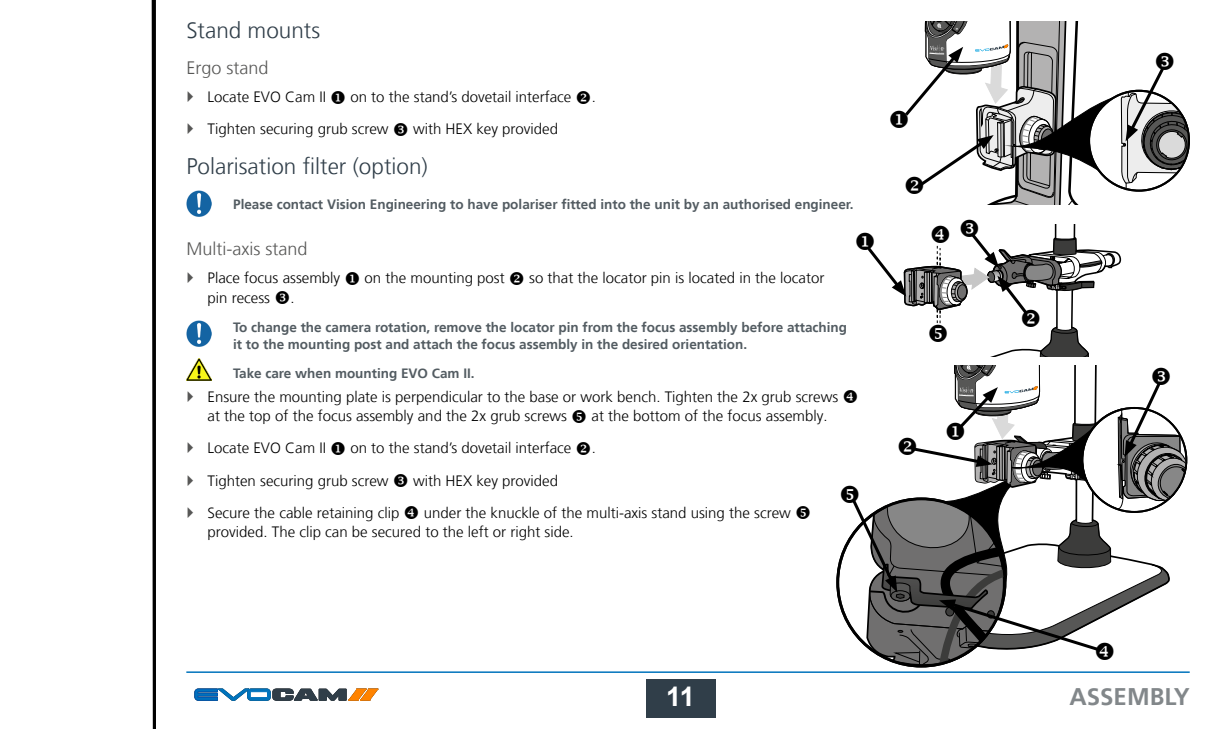
<style>
.page{position:relative;width:1211px;height:729px;background:#fff}
.page>*{position:absolute;margin:0;border:0;box-sizing:border-box;transform-origin:0 0}
.t1{font:700 27px "Arial";color:#fff}
.t2{font:700 24px "Frutiger LT";color:#82878a}
.t3{font:300 22.5px "Frutiger LT";color:#303e49}
.t4{font:300 18px "Frutiger LT";color:#575756}
.t5{font:300 15px/32.2px "Frutiger LT";color:#000}
.t6{font:700 13.5px/16.5px "Frutiger LT";color:#535c62}
</style>
<div class="page">
<svg style="left:151px;top:0;width:2px;height:729px"></svg>
<hr style="left:153px;top:0;width:3px;height:729px;background:#000">
<div style="left:646px;top:679px;width:69px;height:38px;background:#303e49"></div>
<div style="left:247px;top:689px;width:23px;height:11px;background:#0777be;border-radius:3px"></div>
<div style="left:247px;top:689px;width:23px;height:11px;border:1px solid #0073bc;border-radius:3px"></div>
<div style="left:250px;top:691px;width:17px;height:6px;background:#fff"></div>
<div style="left:250px;top:691px;width:17px;height:6px;border:1px solid #0073bc"></div>
<svg style="left:195px;top:688px;width:54px;height:12px"></svg>
<svg style="left:273px;top:688px;width:105px;height:13px"></svg>
<hr style="left:186px;top:671px;width:1003px;height:2px;background:#0073bc">
<img style="left:186px;top:191px;width:26px;height:25px">
<img style="left:186px;top:321px;width:26px;height:25px">
<img style="left:186px;top:358px;width:26px;height:23px">
<svg style="left:1119px;top:68px;width:71px;height:122px"></svg>
<svg style="left:905px;top:21px;width:206px;height:183px"></svg>
<svg style="left:867px;top:224px;width:247px;height:133px"></svg>
<svg style="left:841px;top:365px;width:345px;height:302px"></svg>
<h3 class="t3" style="left:186px;top:18px;width:135px">Stand mounts</h3>
<p class="t4" style="left:186px;top:58px;width:84px">Ergo stand</p>
<p class="t5" style="left:207px;top:81px;width:389px">Locate EVO Cam II ◆ on to the stand’s dovetail interface ❖.<br>Tighten securing grub screw</p>
<p class="t5" style="left:413px;top:113px;width:147px">with HEX key provided</p>
<h3 class="t3" style="left:186px;top:154px;width:243px">Polarisation filter (option)</h3>
<p class="t6" style="left:233px;top:196px;width:622px">Please contact Vision Engineering to have polariser fitted into the unit by an authorised engineer.</p>
<p class="t4" style="left:186px;top:239px;width:122px">Multi-axis stand</p>
<p class="t5" style="left:207px;top:268px;width:618px;line-height:19.5px">Place focus assembly ◆ on the mounting post ❖ so that the locator pin is located in the locator pin recess</p>
<p class="t5" style="left:290px;top:282px;width:6px">.</p>
<p class="t6" style="left:233px;top:319px;width:615px">To change the camera rotation, remove the locator pin from the focus assembly before attaching it to the mounting post and attach the focus assembly in the desired orientation.</p>
<p class="t6" style="left:233px;top:365px;width:243px">Take care when mounting EVO Cam II.</p>
<p class="t5" style="left:207px;top:387px;width:632px;line-height:19.5px">Ensure the mounting plate is perpendicular to the base or work bench. Tighten the 2x grub screws at the top of the focus assembly and the 2x grub screws</p>
<p class="t5" style="left:207px;top:400px;width:621px;text-indent:384px">at the bottom of the focus assembly.<br>Locate EVO Cam II ◆ on to the stand’s dovetail interface ❖.<br>Tighten securing grub screw</p>
<p class="t5" style="left:413px;top:464px;width:147px">with HEX key provided</p>
<p class="t5" style="left:207px;top:503px;width:584px;line-height:19.5px;text-indent:216px">under the knuckle of the multi-axis stand using the screw provided. The clip can be secured to the left or right side.</p>
<p class="t5" style="left:207px;top:497px;width:193px">Secure the cable retaining clip</p>
<h1 class="t1" style="left:666px;top:678px;width:30px">11</h1>
<h2 class="t2" style="left:1069px;top:682px;width:122px">ASSEMBLY</h2>
</div>
